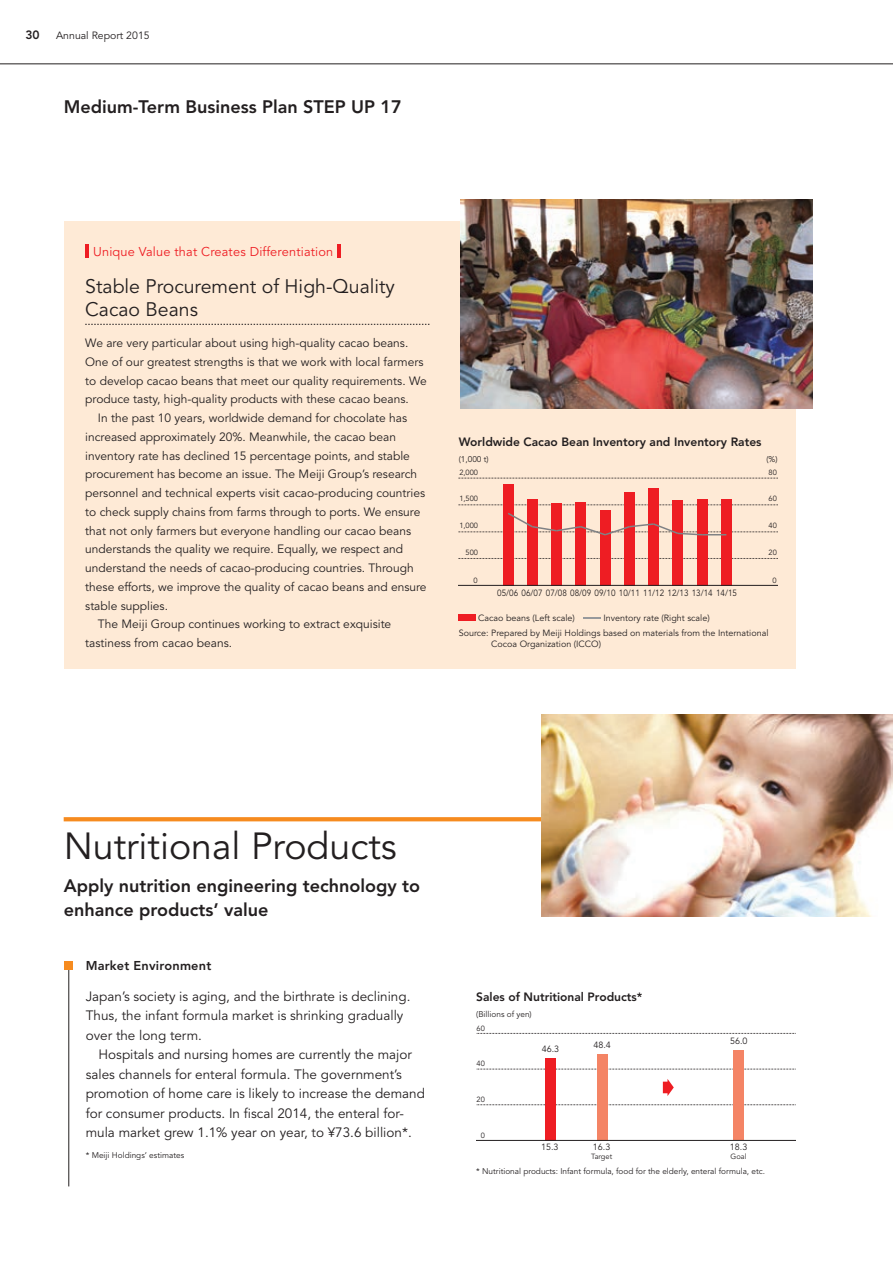
<style>
.page{position:relative;width:893px;height:1263px;background:#fff}
.page>*{position:absolute;margin:0;border:0;box-sizing:border-box;transform-origin:0 0}
.t1{font:37.5px "Avenir LT Std";color:#231f20}
.t2{font:19.5px/22.5px "Avenir LT Std";color:#231f20}
.t3{font:800 18px/24px "Avenir LT Std";color:#231f20}
.t4{font:13.5px/19.5px "Avenir LT Std";color:#231f20}
.t5{font:12.75px "Avenir LT Std";letter-spacing:.015em;color:#ee1d23}
.t6{font:800 12.75px "Avenir LT Std";letter-spacing:.015em;color:#231f20}
.t7{font:12px "Avenir LT Std";color:#231f20}
.t8{font:800 12px "Avenir LT Std";color:#231f20}
.t9{font:10.5px "Avenir LT Std";color:#231f20}
.t10{font:9px/14.7px "Avenir LT Std";color:#231f20}
.t11{font:9px "Avenir LT Std";color:#231f20;scale:.9 1}
.t12{font:8.25px "Avenir LT Std";color:#231f20}
.t13{font:7.5px "Avenir LT Std";color:#231f20}
</style>
<div class="page">
<hr style="left:0;top:64px;width:893px;height:1px;background:#231f20">
<div style="left:64px;top:221px;width:731px;height:447px;background:#feead6"></div>
<hr style="left:85px;top:244px;width:3px;height:14px;background:#ee1d23">
<hr style="left:337px;top:244px;width:4px;height:14px;background:#ee1d23">
<svg style="left:85px;top:324px;width:344px;height:1px"></svg>
<img style="left:460px;top:200px;width:353px;height:208px">
<svg style="left:64px;top:817px;width:477px;height:4px;background:#f68f27"></svg>
<hr style="left:68px;top:966px;width:1px;height:220px;background:#231f20">
<div style="left:65px;top:961px;width:8px;height:9px;background:#f68b1f"></div>
<img style="left:541px;top:714px;width:352px;height:202px">
<svg style="left:476px;top:1033px;width:319px;height:1px"></svg>
<svg style="left:476px;top:1069px;width:319px;height:1px"></svg>
<svg style="left:476px;top:1104px;width:319px;height:1px"></svg>
<div style="left:545px;top:1058px;width:10px;height:82px;background:#ee1d23"></div>
<div style="left:597px;top:1054px;width:10px;height:86px;background:#f48465"></div>
<div style="left:734px;top:1040px;width:10px;height:100px;background:#f48465"></div>
<hr style="left:476px;top:1140px;width:319px;height:1px;background:#231f20">
<div style="left:729px;top:1037px;width:19px;height:13px;background:#fff"></div>
<svg style="left:663px;top:1079px;width:11px;height:17px"></svg>
<svg style="left:459px;top:478px;width:319px;height:1px"></svg>
<svg style="left:459px;top:558px;width:319px;height:1px"></svg>
<div style="left:503px;top:484px;width:10px;height:101px;background:#ee1d23"></div>
<div style="left:527px;top:499px;width:10px;height:86px;background:#ee1d23"></div>
<div style="left:551px;top:503px;width:11px;height:82px;background:#ee1d23"></div>
<div style="left:576px;top:502px;width:10px;height:83px;background:#ee1d23"></div>
<div style="left:600px;top:510px;width:10px;height:75px;background:#ee1d23"></div>
<div style="left:624px;top:492px;width:10px;height:93px;background:#ee1d23"></div>
<div style="left:648px;top:488px;width:11px;height:97px;background:#ee1d23"></div>
<div style="left:673px;top:500px;width:10px;height:85px;background:#ee1d23"></div>
<div style="left:697px;top:499px;width:10px;height:86px;background:#ee1d23"></div>
<div style="left:721px;top:499px;width:10px;height:86px;background:#ee1d23"></div>
<svg style="left:459px;top:505px;width:319px;height:32px"></svg>
<hr style="left:459px;top:585px;width:319px;height:1px;background:#231f20">
<div style="left:459px;top:614px;width:17px;height:6px;background:#ee1d23"></div>
<svg style="left:584px;top:617px;width:17px;height:2px"></svg>
<p class="t8" style="left:26px;top:28px;width:16px">30</p>
<p class="t9" style="left:56px;top:29px;width:95px">Annual Report 2015</p>
<h3 class="t3" style="left:64px;top:95px;width:339px">Medium-Term Business Plan STEP UP 17</h3>
<p class="t5" style="left:93px;top:244px;width:242px">Unique Value that Creates Differentiation</p>
<h2 class="t2" style="left:85px;top:276px;width:311px">Stable Procurement of High-Quality<br>Cacao Beans</h2>
<p class="t7" style="left:85px;top:336px;width:325px">We are very particular about using high-quality cacao beans.</p>
<p class="t7" style="left:85px;top:355px;width:340px">One of our greatest strengths is that we work with local farmers</p>
<p class="t7" style="left:85px;top:374px;width:343px">to develop cacao beans that meet our quality requirements. We</p>
<p class="t7" style="left:85px;top:392px;width:325px">produce tasty, high-quality products with these cacao beans.</p>
<p class="t7" style="left:98px;top:411px;width:311px">In the past 10 years, worldwide demand for chocolate has</p>
<p class="t7" style="left:85px;top:430px;width:312px">increased approximately 20%. Meanwhile, the cacao bean</p>
<p class="t7" style="left:85px;top:448px;width:326px">inventory rate has declined 15 percentage points, and stable</p>
<p class="t7" style="left:85px;top:467px;width:333px">procurement has become an issue. The Meiji Group’s research</p>
<p class="t7" style="left:85px;top:486px;width:341px">personnel and technical experts visit cacao-producing countries</p>
<p class="t7" style="left:85px;top:505px;width:337px">to check supply chains from farms through to ports. We ensure</p>
<p class="t7" style="left:85px;top:523px;width:328px">that not only farmers but everyone handling our cacao beans</p>
<p class="t7" style="left:85px;top:542px;width:319px">understands the quality we require. Equally, we respect and</p>
<p class="t7" style="left:85px;top:561px;width:330px">understand the needs of cacao-producing countries. Through</p>
<p class="t7" style="left:85px;top:580px;width:343px">these efforts, we improve the quality of cacao beans and ensure</p>
<p class="t7" style="left:85px;top:598px;width:84px">stable supplies.</p>
<p class="t7" style="left:98px;top:617px;width:295px">The Meiji Group continues working to extract exquisite</p>
<p class="t7" style="left:85px;top:636px;width:148px">tastiness from cacao beans.</p>
<p class="t8" style="left:459px;top:435px;width:304px">Worldwide Cacao Bean Inventory and Inventory Rates</p>
<p class="t12" style="left:459px;top:455px;width:31px">(1,000 t)</p>
<p class="t12" style="left:766px;top:455px;width:13px">(%)</p>
<p class="t13" style="left:459px;top:468px;width:20px">2,000</p>
<p class="t13" style="left:769px;top:468px;width:10px">80</p>
<p class="t13" style="left:459px;top:494px;width:20px">1,500</p>
<p class="t13" style="left:769px;top:494px;width:10px">60</p>
<p class="t13" style="left:459px;top:521px;width:20px">1,000</p>
<p class="t13" style="left:769px;top:521px;width:10px">40</p>
<p class="t13" style="left:466px;top:548px;width:14px">500</p>
<p class="t13" style="left:769px;top:548px;width:10px">20</p>
<p class="t13" style="left:772px;top:576px;width:6px">0</p>
<p class="t10" style="left:478px;top:610px;width:98px">Cacao beans (Left scale)</p>
<p class="t13" style="left:474px;top:576px;width:6px">0</p>
<p class="t11" style="left:497px;top:587px;width:268px">05/06 06/07 07/08 08/09 09/10 10/11 11/12 12/13 13/14 14/15</p>
<p class="t10" style="left:459px;top:611px;width:311px;text-indent:145px">Inventory rate (Right scale)<br>Source: Prepared by Meiji Holdings based on materials from the International</p>
<p class="t10" style="left:491px;top:636px;width:111px">Cocoa Organization (ICCO)</p>
<h1 class="t1" style="left:64px;top:825px;width:335px">Nutritional Products</h1>
<h3 class="t3" style="left:64px;top:874px;width:358px">Apply nutrition engineering technology to enhance products’ value</h3>
<p class="t6" style="left:86px;top:957px;width:127px">Market Environment</p>
<p class="t4" style="left:86px;top:987px;width:326px">Japan’s society is aging, and the birthrate is declining.<br>Thus, the infant formula market is shrinking gradually over the long term.</p>
<p class="t4" style="left:86px;top:1045px;width:341px;text-indent:13px">Hospitals and nursing homes are currently the major sales channels for enteral formula. The government’s promotion of home care is likely to increase the demand for consumer products. In fiscal 2014, the enteral for&shy;mula market grew 1.1% year on year, to ¥73.6 billion*.</p>
<p class="t12" style="left:86px;top:1150px;width:100px">* Meiji Holdings’ estimates</p>
<p class="t8" style="left:476px;top:989px;width:168px">Sales of Nutritional Products*</p>
<p class="t12" style="left:476px;top:1010px;width:57px">(Billions of yen)</p>
<p class="t13" style="left:477px;top:1024px;width:10px">60</p>
<p class="t13" style="left:477px;top:1059px;width:10px">40</p>
<p class="t13" style="left:477px;top:1095px;width:10px">20</p>
<p class="t13" style="left:481px;top:1131px;width:6px">0</p>
<p class="t10" style="left:542px;top:1042px;width:19px">46.3</p>
<p class="t10" style="left:593px;top:1038px;width:19px">48.4</p>
<p class="t10" style="left:730px;top:1034px;width:19px">56.0</p>
<p class="t10" style="left:541px;top:1140px;width:19px">15.3</p>
<p class="t10" style="left:593px;top:1140px;width:19px">16.3</p>
<p class="t10" style="left:730px;top:1140px;width:19px">18.3</p>
<p class="t13" style="left:591px;top:1152px;width:22px">Target</p>
<p class="t13" style="left:731px;top:1152px;width:17px">Goal</p>
<p class="t12" style="left:476px;top:1166px;width:290px">* Nutritional products: Infant formula, food for the elderly, enteral formula, etc.</p>
</div>
